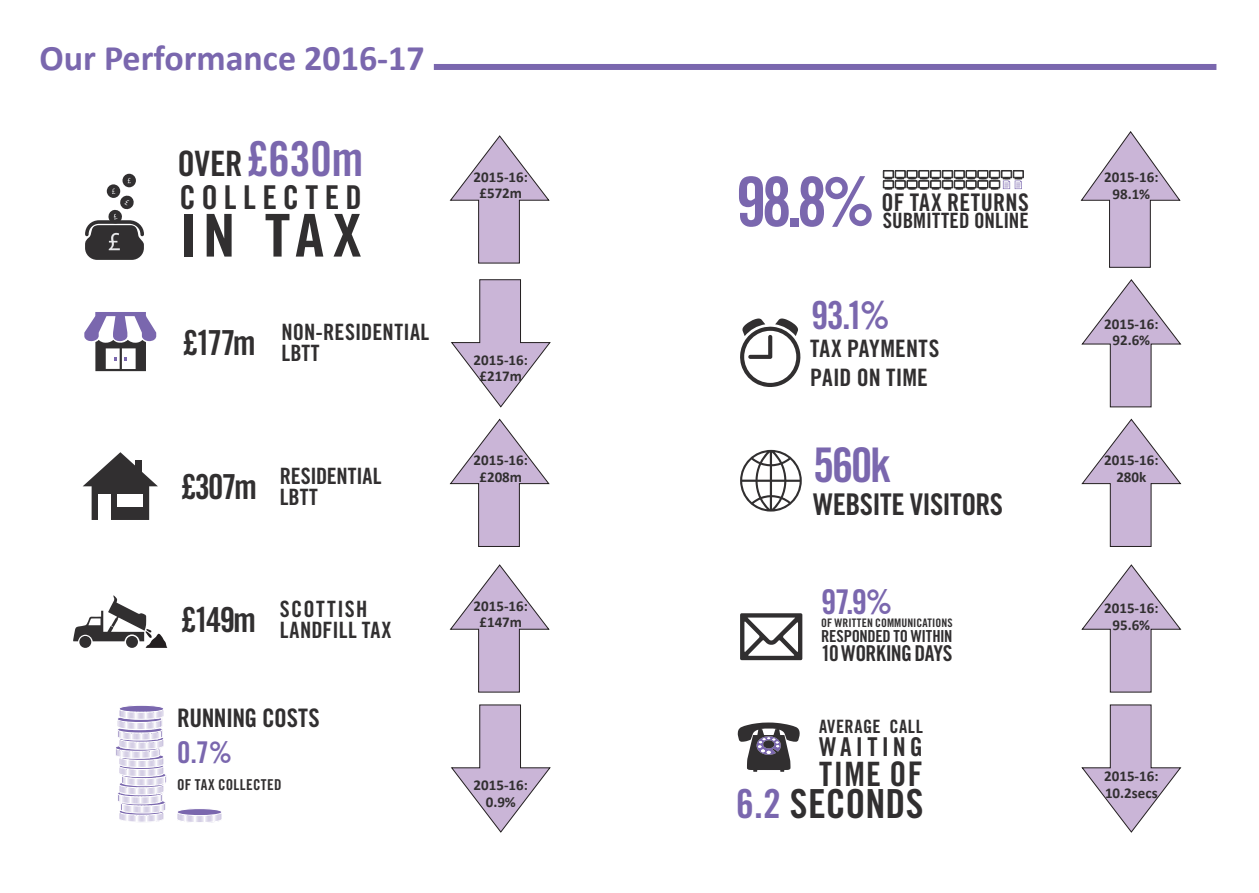
<style>
.page{position:relative;width:1259px;height:893px;background:#fff}
.page>*{position:absolute;margin:0;border:0;box-sizing:border-box;transform-origin:0 0}
.t1{font:68.25px "Trade Gothic LT Bold Cond Twenty";color:#7a67ae}
.t2{font:59.1px "Trade Gothic LT Bold Cond Twenty";color:#312f30;scale:1.11 1}
.t3{font:48.15px "Trade Gothic LT Bold Cond Twenty";color:#7a67ae}
.t4{font:47.7px "Trade Gothic LT Bold Cond Twenty";color:#7a67ae}
.t5{font:40.05px "Trade Gothic LT Bold Cond Twenty";color:#312f30}
.t6{font:38.7px "Trade Gothic LT Bold Cond Twenty";color:#7a67ae}
.t7{font:700 36px "Calibri";color:#7a67ae}
.t8{font:34.05px "Trade Gothic LT Bold Cond Twenty";color:#7a67ae}
.t9{font:33.6px "Trade Gothic LT Bold Cond Twenty";color:#312f30}
.t10{font:32.85px "Trade Gothic LT Bold Cond Twenty";letter-spacing:.185em;color:#312f30}
.t11{font:30px "Trade Gothic LT Bold Cond Twenty";letter-spacing:-.02em;color:#312f30}
.t12{font:30px "Trade Gothic LT Bold Cond Twenty";color:#7a67ae}
.t13{font:25.95px "Trade Gothic LT Bold Cond Twenty";letter-spacing:.16em;color:#312f30}
.t14{font:25.5px "Trade Gothic LT Bold Cond Twenty";letter-spacing:-.02em;color:#312f30}
.t15{font:24.3px "Trade Gothic LT Bold Cond Twenty";letter-spacing:.01em;color:#312f30}
.t16{font:24px/28.8px "Trade Gothic LT Bold Cond Twenty";letter-spacing:.005em;color:#312f30}
.t17{font:22.5px/21px "Trade Gothic LT Bold Cond Twenty";letter-spacing:.005em;color:#312f30;text-align:center}
.t18{font:22.5px/21px "Trade Gothic LT Bold Cond Twenty";letter-spacing:.045em;color:#312f30}
.t19{font:21.75px "Trade Gothic LT Bold Cond Twenty";letter-spacing:-.025em;color:#312f30}
.t20{font:21.15px "Trade Gothic LT Bold Cond Twenty";color:#312f30}
.t21{font:18.45px "Trade Gothic LT Bold Cond Twenty";letter-spacing:.02em;color:#312f30}
.t22{font:16.5px "Trade Gothic LT Bold Cond Twenty";letter-spacing:-.015em;color:#312f30}
.t23{font:700 15px/16.5px "Calibri";color:#312f30;text-align:center}
.t24{font:15px "Trade Gothic LT Bold Cond Twenty";letter-spacing:.02em;color:#312f30}
.t25{font:11.7px "Trade Gothic LT Bold Cond Twenty";letter-spacing:.005em;color:#312f30}
.s1{font-size:34.95px;color:#312f30}
.s2{font-size:34.5px}
.s3{font-size:33.9px}
.s4{color:#7a67ae}
</style>
<div class="page">
<div style="left:434px;top:64px;width:782px;height:6px;background:#7a67ae"></div>
<div style="left:122px;top:174px;width:14px;height:13px;background:#312f30;border-radius:50%"></div>
<svg style="left:85px;top:178px;width:59px;height:82px"></svg>
<svg style="left:450px;top:135px;width:99px;height:128px"></svg>
<div style="left:989px;top:170px;width:11px;height:8px;border:1px solid #312f30"></div>
<div style="left:990px;top:171px;width:9px;height:6px;border:1px solid #312f30"></div>
<div style="left:1001px;top:170px;width:10px;height:8px;border:1px solid #312f30"></div>
<div style="left:1002px;top:171px;width:9px;height:6px;border:1px solid #312f30"></div>
<div style="left:1013px;top:170px;width:10px;height:8px;border:1px solid #312f30"></div>
<div style="left:1013px;top:171px;width:10px;height:6px;border:1px solid #312f30"></div>
<div style="left:907px;top:170px;width:10px;height:8px;border:1px solid #312f30"></div>
<div style="left:907px;top:171px;width:9px;height:6px;border:1px solid #312f30"></div>
<div style="left:966px;top:170px;width:10px;height:8px;border:1px solid #312f30"></div>
<div style="left:966px;top:171px;width:9px;height:6px;border:1px solid #312f30"></div>
<div style="left:918px;top:170px;width:11px;height:8px;border:1px solid #312f30"></div>
<div style="left:919px;top:171px;width:9px;height:6px;border:1px solid #312f30"></div>
<div style="left:977px;top:170px;width:11px;height:8px;border:1px solid #312f30"></div>
<div style="left:978px;top:171px;width:9px;height:6px;border:1px solid #312f30"></div>
<div style="left:930px;top:170px;width:10px;height:8px;border:1px solid #312f30"></div>
<div style="left:931px;top:171px;width:9px;height:6px;border:1px solid #312f30"></div>
<div style="left:883px;top:170px;width:10px;height:8px;border:1px solid #312f30"></div>
<div style="left:884px;top:171px;width:9px;height:6px;border:1px solid #312f30"></div>
<svg style="left:885px;top:177px;width:6px;height:2px"></svg>
<div style="left:883px;top:181px;width:10px;height:7px;border:1px solid #312f30"></div>
<div style="left:884px;top:181px;width:9px;height:6px;border:1px solid #312f30"></div>
<svg style="left:885px;top:188px;width:6px;height:2px"></svg>
<div style="left:942px;top:170px;width:10px;height:8px;border:1px solid #312f30"></div>
<div style="left:943px;top:171px;width:9px;height:6px;border:1px solid #312f30"></div>
<div style="left:895px;top:170px;width:10px;height:8px;border:1px solid #312f30"></div>
<div style="left:895px;top:171px;width:10px;height:6px;border:1px solid #312f30"></div>
<div style="left:895px;top:181px;width:10px;height:7px;border:1px solid #312f30"></div>
<div style="left:895px;top:181px;width:10px;height:6px;border:1px solid #312f30"></div>
<div style="left:954px;top:170px;width:10px;height:8px;border:1px solid #312f30"></div>
<div style="left:954px;top:171px;width:10px;height:6px;border:1px solid #312f30"></div>
<svg style="left:897px;top:177px;width:125px;height:13px"></svg>
<svg style="left:1080px;top:131px;width:100px;height:137px"></svg>
<svg style="left:84px;top:312px;width:72px;height:59px"></svg>
<svg style="left:83px;top:452px;width:75px;height:68px"></svg>
<div style="left:135px;top:460px;width:6px;height:13px;background:#312f30"></div>
<svg style="left:73px;top:595px;width:94px;height:53px"></svg>
<svg style="left:451px;top:279px;width:99px;height:128px"></svg>
<svg style="left:740px;top:319px;width:61px;height:68px"></svg>
<svg style="left:1081px;top:279px;width:100px;height:128px"></svg>
<svg style="left:450px;top:419px;width:99px;height:128px"></svg>
<svg style="left:740px;top:450px;width:62px;height:62px"></svg>
<svg style="left:1081px;top:419px;width:100px;height:128px"></svg>
<svg style="left:450px;top:564px;width:99px;height:128px"></svg>
<svg style="left:740px;top:613px;width:62px;height:47px"></svg>
<svg style="left:1081px;top:564px;width:100px;height:128px"></svg>
<svg style="left:177px;top:808px;width:45px;height:15px"></svg>
<svg style="left:116px;top:705px;width:50px;height:117px"></svg>
<svg style="left:451px;top:704px;width:99px;height:128px"></svg>
<svg style="left:737px;top:722px;width:63px;height:50px"></svg>
<svg style="left:1081px;top:704px;width:100px;height:128px"></svg>
<h3 class="t7" style="left:39px;top:35px;width:387px">Our Performance 2016-17</h3>
<h3 class="t3" style="left:177px;top:129px;width:188px"><span class="s1">OVER</span>£630m</h3>
<h3 class="t10" style="left:180px;top:177px;width:184px">COLLECTED</h3>
<h2 class="t2" style="left:180px;top:200px;width:166px">IN TAX</h2>
<h3 class="t17" style="left:183px;top:321px;width:248px"><span class="s2">£177m</span> NON-RESIDENTIAL<br>LBTT</h3>
<h3 class="t17" style="left:280px;top:465px;width:103px;text-align:left;text-indent:-99px"><span class="s2">£307m</span> RESIDENTIAL<br>LBTT</h3>
<h3 class="t18" style="left:280px;top:599px;width:113px;text-indent:-99px"><span class="s2">£149m</span> SCOTTISH<br>LANDFILL TAX</h3>
<p class="t23" style="left:473px;top:168px;width:56px">2015-16: £572m</p>
<p class="t23" style="left:473px;top:351px;width:56px">2015-16: £217m</p>
<p class="t23" style="left:473px;top:452px;width:56px">2015-16: £208m</p>
<p class="t23" style="left:473px;top:597px;width:56px">2015-16: £147m</p>
<h3 class="t14" style="left:177px;top:703px;width:144px">RUNNING COSTS</h3>
<h3 class="t12" style="left:177px;top:734px;width:56px">0.7%</h3>
<p class="t24" style="left:177px;top:776px;width:106px">OF TAX COLLECTED</p>
<p class="t23" style="left:473px;top:777px;width:56px">2015-16:<br>0.9%</p>
<h1 class="t1" style="left:736px;top:160px;width:141px">98.8%</h1>
<h3 class="t15" style="left:881px;top:188px;width:149px">OF TAX RETURNS</h3>
<h3 class="t20" style="left:882px;top:208px;width:147px">SUBMITTED ONLINE</h3>
<h3 class="t6" style="left:811px;top:292px;width:80px">93.1%</h3>
<h3 class="t16" style="left:810px;top:334px;width:131px">TAX PAYMENTS<br>PAID ON TIME</h3>
<p class="t23" style="left:1104px;top:169px;width:56px">2015-16:<br>98.1%</p>
<p class="t23" style="left:1104px;top:316px;width:56px">2015-16:<br>92.6%</p>
<h3 class="t4" style="left:813px;top:436px;width:80px">560k</h3>
<p class="t23" style="left:1104px;top:452px;width:56px">2015-16:<br>280k</p>
<h3 class="t11" style="left:813px;top:486px;width:191px">WEBSITE VISITORS</h3>
<h3 class="t8" style="left:821px;top:581px;width:72px">97.9%</h3>
<p class="t25" style="left:821px;top:616px;width:133px">OF WRITTEN COMMUNICATIONS</p>
<p class="t22" style="left:821px;top:626px;width:133px">RESPONDED TO WITHIN</p>
<h3 class="t19" style="left:821px;top:640px;width:133px">10 WORKING DAYS</h3>
<p class="t21" style="left:819px;top:715px;width:105px">AVERAGE CALL</p>
<h3 class="t13" style="left:819px;top:731px;width:105px">WAITING</h3>
<h3 class="t9" style="left:819px;top:753px;width:105px">TIME <span class="s3">OF</span></h3>
<h3 class="t5" style="left:736px;top:779px;width:189px"><span class="s4">6.2</span> SECONDS</h3>
<p class="t23" style="left:1104px;top:600px;width:56px">2015-16:<br>95.6%</p>
<p class="t23" style="left:1104px;top:768px;width:56px;text-align:left">2015-16:<br>10.2secs</p>
</div>
